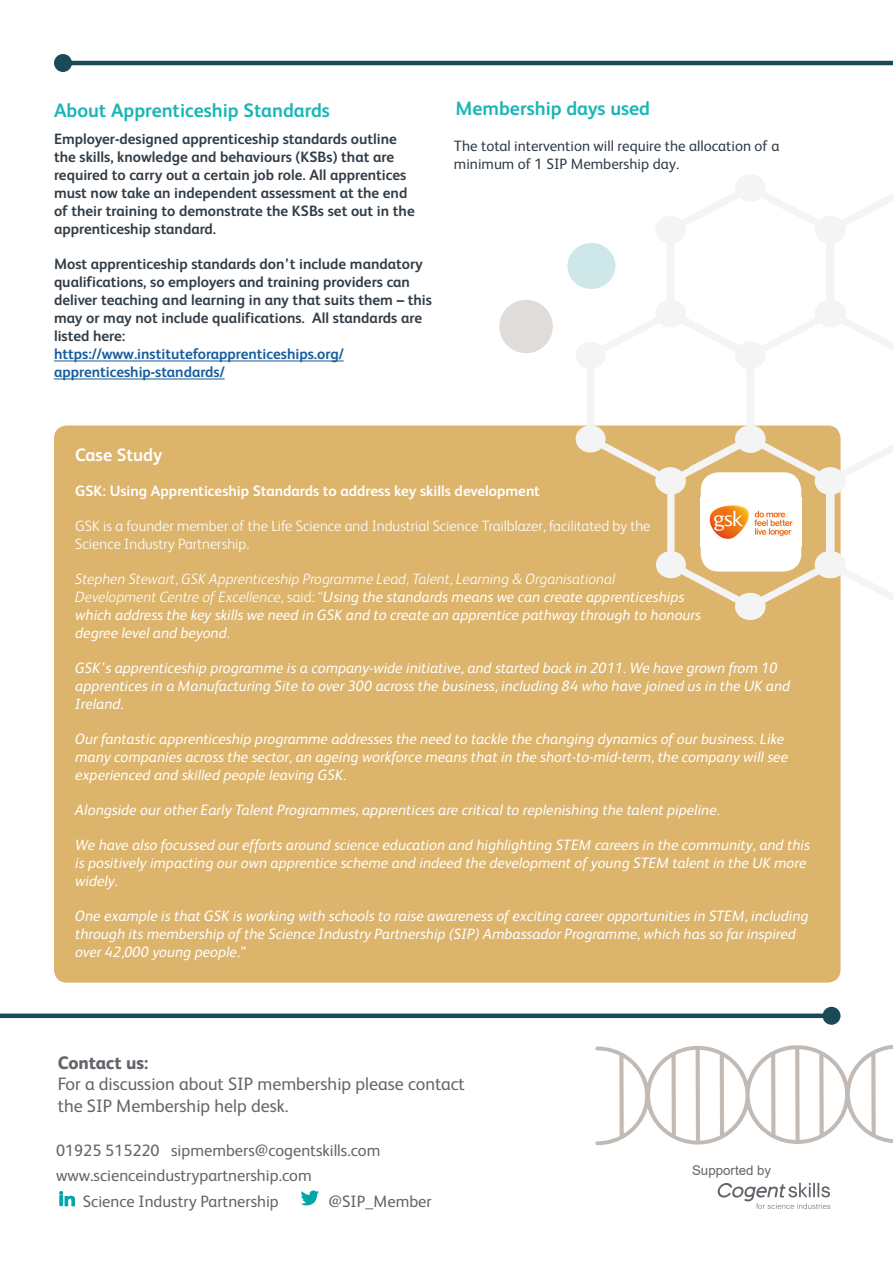
<style>
.page{position:relative;width:893px;height:1263px;background:#fff}
.page>*{position:absolute;margin:0;border:0;box-sizing:border-box;transform-origin:0 0}
.Highlight_Header{font:700 19.5px "FS Albert";color:#1ab6b6}
.t1{font:18px/21.6px "FS Albert";color:#62656a}
.Futures_-_Text{font:700 18px "FS Albert";color:#fff}
.t2{font:16.5px "FS Albert";color:#62656a}
.Futures_-_Text-2{font:italic 15px/18px "FS Albert";color:#fff}
.Futures_-_Text-3{font:700 15px/18px "FS Albert";color:#323d47}
.Futures_-_Text-4{font:300 15px/18px "FS Albert";color:#fff}
.Futures_-_Text-5{font:15px/18px "FS Albert";color:#323d47}
.Futures_-_Text-6{font:700 15px "FS Albert";color:#fff}
.t3{font:13.35px "Arial";color:#62656a}
.s1{color:#175d9e}
.s2{font-weight:300}
.s3{font-weight:300;font-style:normal}
.s4{font-weight:800}
</style>
<div class="page">
<svg style="left:595px;top:1045px;width:298px;height:100px"></svg>
<hr style="left:54px;top:361px;width:290px;height:1px;background:#175d9e">
<hr style="left:54px;top:379px;width:171px;height:1px;background:#175d9e">
<svg style="left:717px;top:1183px;width:113px;height:26px"></svg>
<div style="left:0;top:1013px;width:831px;height:5px;background:#1a4a58"></div>
<div style="left:822px;top:1007px;width:18px;height:18px;background:#1a4a58;border-radius:50%"></div>
<hr style="left:63px;top:61px;width:830px;height:4px;background:#1a4a58">
<div style="left:54px;top:54px;width:18px;height:18px;background:#1a4a58;border-radius:50%"></div>
<div style="left:54px;top:425px;width:786px;height:557px;background:#dcb46c;border-radius:13px"></div>
<svg style="left:576px;top:175px;width:317px;height:445px"></svg>
<div style="left:701px;top:472px;width:100px;height:99px;background:#fff;border-radius:18px"></div>
<img style="left:709px;top:505px;width:84px;height:34px">
<svg style="left:59px;top:1191px;width:16px;height:15px"></svg>
<svg style="left:301px;top:1190px;width:18px;height:16px"></svg>
<div style="left:499px;top:300px;width:54px;height:53px;background:#e0dcd9;border-radius:50%"></div>
<div style="left:567px;top:243px;width:48px;height:46px;background:#cee8ea;border-radius:50%"></div>
<p class="Highlight_Header" style="left:54px;top:99px;width:277px">About Apprenticeship Standards</p>
<p class="Futures_-_Text-3" style="left:54px;top:130px;width:362px">Employer-designed apprenticeship standards outline the skills, knowledge and behaviours (KSBs) that are required to carry out a certain job role. All apprentices must now take an independent assessment at the end of their training to demonstrate the KSBs set out in the apprenticeship standard.</p>
<p class="Futures_-_Text-3" style="left:54px;top:255px;width:379px">Most apprenticeship standards don’t include mandatory qualifications, so employers and training providers can deliver teaching and learning in any that suits them – this may or may not include qualifications. All standards are listed here:<br><span class="s1">https://www.instituteforapprenticeships.org/ apprenticeship-standards/</span></p>
<p class="Highlight_Header" style="left:455px;top:97px;width:196px">Membership days used</p>
<p class="Futures_-_Text-5" style="left:454px;top:137px;width:327px">The total intervention will require the allocation of a minimum of 1 SIP Membership day.</p>
<p class="Futures_-_Text" style="left:75px;top:444px;width:89px">Case Study</p>
<p class="Futures_-_Text-6" style="left:75px;top:482px;width:466px">GSK: Using Apprenticeship Standards to address key skills development</p>
<p class="Futures_-_Text-4" style="left:75px;top:516px;width:577px">GSK is a founder member of the Life Science and Industrial Science Trailblazer, facilitated by the<br>Science Industry Partnership.</p>
<p class="Futures_-_Text-2" style="left:75px;top:569px;width:627px"><span class="s2">Stephen Stewart, GSK Apprenticeship Programme Lead, Talent, Learning &amp; Organisational<br>Development Centre of Excellence,</span> <span class="s3">said: “</span>Using the standards means we can create apprenticeships which address the key skills we need in GSK and to create an apprentice pathway through to honours degree level and beyond.</p>
<p class="Futures_-_Text-2" style="left:75px;top:658px;width:716px">GSK’s apprenticeship programme is a company-wide initiative, and started back in 2011. We have grown from 10 apprentices in a Manufacturing Site to over 300 across the business, including 84 who have joined us in the UK and<br>Ireland.</p>
<p class="Futures_-_Text-2" style="left:75px;top:729px;width:714px">Our fantastic apprenticeship programme addresses the need to tackle the changing dynamics of our business. Like many companies across the sector, an ageing workforce means that in the short-to-mid-term, the company will see experienced and skilled people leaving GSK.</p>
<p class="Futures_-_Text-2" style="left:75px;top:801px;width:646px">Alongside our other Early Talent Programmes, apprentices are critical to replenishing the talent pipeline.</p>
<p class="Futures_-_Text-2" style="left:75px;top:836px;width:736px">We have also focussed our efforts around science education and highlighting STEM careers in the community, and this is positively impacting our own apprentice scheme and indeed the development of young STEM talent in the UK more widely.</p>
<p class="Futures_-_Text-2" style="left:75px;top:907px;width:735px">One example is that GSK is working with schools to raise awareness of exciting career opportunities in STEM, including through its membership of the Science Industry Partnership (SIP) Ambassador Programme, which has so far inspired over 42,000 young people.”</p>
<p class="t1" style="left:58px;top:1052px;width:408px"><span class="s4">Contact us:<br></span>For a discussion about SIP membership please contact the SIP Membership help desk.</p>
<p class="t2" style="left:56px;top:1140px;width:326px">01925 515220 sipmembers@cogentskills.com</p>
<p class="t2" style="left:56px;top:1166px;width:257px">www.scienceindustrypartnership.com</p>
<p class="t2" style="left:83px;top:1191px;width:198px">Science Industry Partnership</p>
<p class="t2" style="left:329px;top:1191px;width:105px">@SIP_Member</p>
<p class="t3" style="left:692px;top:1161px;width:81px">Supported by</p>
</div>
